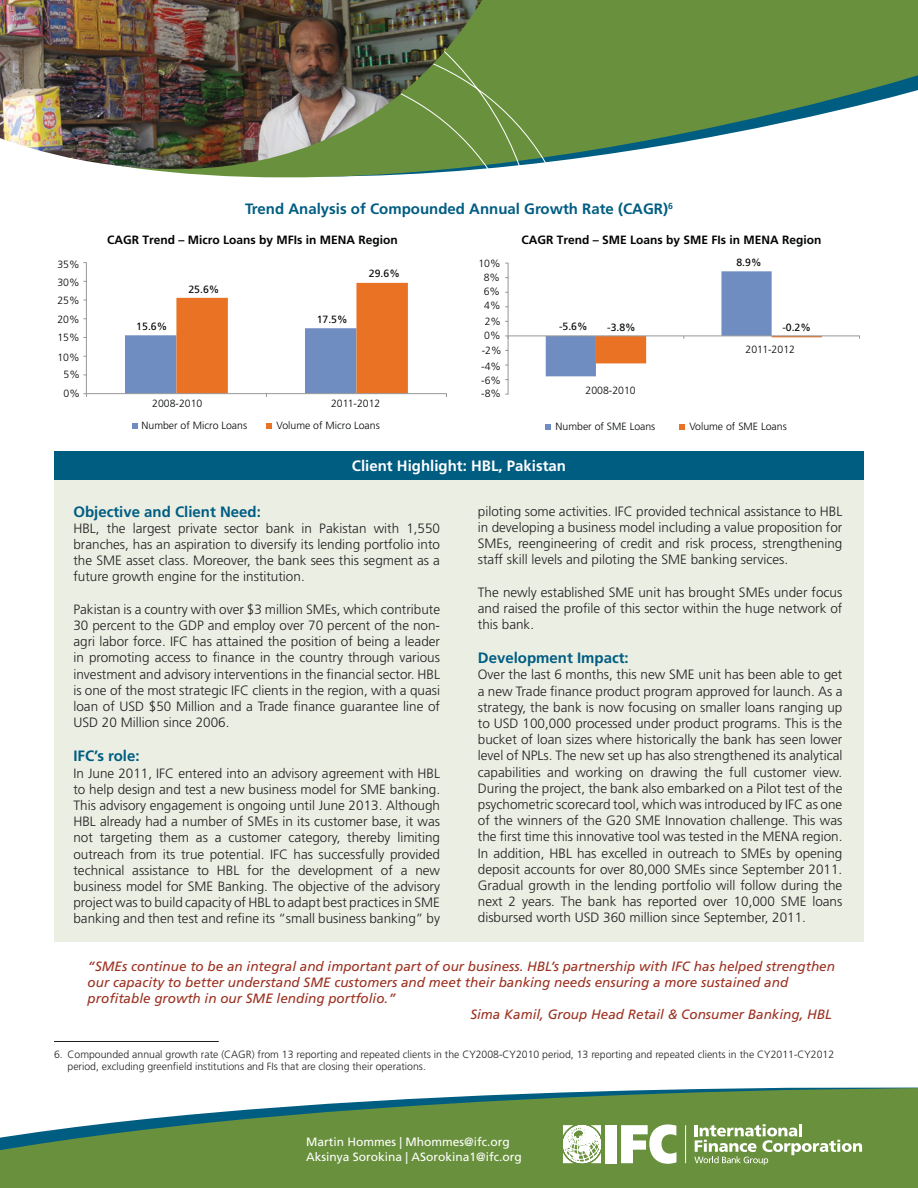
<style>
.page{position:relative;width:918px;height:1188px;background:#fff}
.page>*{position:absolute;margin:0;border:0;box-sizing:border-box;transform-origin:0 0}
.L2{font:700 15px "Frutiger";color:#005d82}
.L2-2{font:700 15px "Frutiger";color:#fff}
.body_text{font:300 13.5px/16.2px "Frutiger";color:#231f20;text-align:justify}
.Tagline{font:italic 13.5px "Frutiger";color:#9c3121}
.t1{font:700 12px "Frutiger";color:#030505}
.t2{font:12px "Frutiger";color:#fff}
.Footnote_text{font:300 10.5px/12.6px "Frutiger";color:#231f20}
.t3{font:300 10.5px "Frutiger";color:#030505}
.t4{font:10.5px "Frutiger";color:#030505}
</style>
<div class="page">
<svg style="left:0;top:1088px;width:918px;height:100px;fill:#69913d"></svg>
<div style="left:54px;top:477px;width:810px;height:465px;background:#ebeee3"></div>
<div style="left:54px;top:452px;width:810px;height:28px;background:#005d82"></div>
<hr style="left:685px;top:1126px;width:1px;height:37px;background:#fff">
<div style="left:605px;top:1125px;width:12px;height:38px;background:#fff"></div>
<svg style="left:621px;top:1124px;width:55px;height:40px"></svg>
<svg style="left:694px;top:1124px;width:168px;height:41px;background:#8dab6b"></svg>
<svg style="left:563px;top:1124px;width:40px;height:41px"></svg>
<hr style="left:54px;top:1041px;width:165px;height:1px;background:#231f20">
<svg style="left:588px;top:0;width:330px;height:157px;fill:#69913d"></svg>
<svg style="left:160px;top:0;width:428px;height:426px"></svg>
<img style="left:0;top:0;width:482px;height:171px">
<svg style="left:267px;top:423px;width:5px;height:5px"></svg>
<svg style="left:132px;top:423px;width:5px;height:5px"></svg>
<svg style="left:680px;top:424px;width:5px;height:5px"></svg>
<svg style="left:546px;top:424px;width:5px;height:5px"></svg>
<hr style="left:86px;top:263px;width:1px;height:131px;background:#989898">
<hr style="left:86px;top:393px;width:360px;height:1px;background:#989898">
<svg style="left:125px;top:283px;width:283px;height:114px"></svg>
<hr style="left:508px;top:263px;width:1px;height:131px;background:#989898">
<hr style="left:508px;top:336px;width:352px;height:1px;background:#989898">
<svg style="left:546px;top:271px;width:276px;height:105px"></svg>
<p class="L2" style="left:245px;top:200px;width:429px">Trend Analysis of Compounded Annual Growth Rate (CAGR)<sup>6</sup></p>
<p class="t1" style="left:107px;top:233px;width:292px">CAGR Trend – Micro Loans by MFIs in MENA Region</p>
<p class="t1" style="left:521px;top:233px;width:301px">CAGR Trend – SME Loans by SME FIs in MENA Region</p>
<p class="t3" style="left:57px;top:258px;width:24px">35%</p>
<p class="t3" style="left:57px;top:277px;width:24px">30%</p>
<p class="t3" style="left:57px;top:294px;width:24px">25%</p>
<p class="t4" style="left:188px;top:283px;width:32px">25.6%</p>
<p class="t4" style="left:369px;top:267px;width:32px">29.6%</p>
<p class="t3" style="left:478px;top:258px;width:24px">10%</p>
<p class="t3" style="left:484px;top:272px;width:18px">8%</p>
<p class="t3" style="left:484px;top:286px;width:18px">6%</p>
<p class="t3" style="left:484px;top:300px;width:18px">4%</p>
<p class="t4" style="left:736px;top:256px;width:27px">8.9%</p>
<p class="t3" style="left:57px;top:313px;width:24px">20%</p>
<p class="t3" style="left:57px;top:331px;width:24px">15%</p>
<p class="t4" style="left:136px;top:321px;width:32px">15.6%</p>
<p class="t4" style="left:317px;top:313px;width:32px">17.5%</p>
<p class="t3" style="left:485px;top:315px;width:18px">2%</p>
<p class="t3" style="left:484px;top:329px;width:18px">0%</p>
<p class="t4" style="left:559px;top:320px;width:30px">-5.6%</p>
<p class="t4" style="left:607px;top:321px;width:30px">-3.8%</p>
<p class="t4" style="left:782px;top:321px;width:30px">-0.2%</p>
<p class="t3" style="left:57px;top:351px;width:24px">10%</p>
<p class="t3" style="left:64px;top:369px;width:18px">5%</p>
<p class="t3" style="left:482px;top:345px;width:21px">-2%</p>
<p class="t3" style="left:481px;top:360px;width:21px">-4%</p>
<p class="t3" style="left:481px;top:374px;width:21px">-6%</p>
<p class="t3" style="left:746px;top:344px;width:51px">2011-2012</p>
<p class="t3" style="left:64px;top:388px;width:18px">0%</p>
<p class="t3" style="left:152px;top:397px;width:52px">2008-2010</p>
<p class="t3" style="left:331px;top:397px;width:51px">2011-2012</p>
<p class="t3" style="left:481px;top:388px;width:21px">-8%</p>
<p class="t3" style="left:586px;top:384px;width:52px">2008-2010</p>
<p class="t3" style="left:142px;top:420px;width:107px">Number of Micro Loans</p>
<p class="t3" style="left:277px;top:420px;width:105px">Volume of Micro Loans</p>
<p class="t3" style="left:556px;top:420px;width:101px">Number of SME Loans</p>
<p class="t3" style="left:689px;top:420px;width:99px">Volume of SME Loans</p>
<p class="L2-2" style="left:352px;top:457px;width:216px">Client Highlight: HBL, Pakistan</p>
<p class="L2" style="left:73px;top:502px;width:189px">Objective and Client Need:</p>
<p class="body_text" style="left:73px;top:520px;width:368px">HBL, the largest private sector bank in Pakistan with 1,550 branches, has an aspiration to diversify its lending portfolio into the SME asset class. Moreover, the bank sees this segment as a future growth engine for the institution.</p>
<p class="body_text" style="left:73px;top:601px;width:368px">Pakistan is a country with over $3 million SMEs, which contribute 30 percent to the GDP and employ over 70 percent of the non&shy;agri labor force. IFC has attained the position of being a leader in promoting access to finance in the country through various investment and advisory interventions in the financial sector. HBL is one of the most strategic IFC clients in the region, with a quasi loan of USD $50 Million and a Trade finance guarantee line of USD 20 Million since 2006.</p>
<p class="L2" style="left:73px;top:747px;width:68px">IFC’s role:</p>
<p class="body_text" style="left:73px;top:765px;width:368px">In June 2011, IFC entered into an advisory agreement with HBL to help design and test a new business model for SME banking.<br>This advisory engagement is ongoing until June 2013. Although HBL already had a number of SMEs in its customer base, it was not targeting them as a customer category, thereby limiting outreach from its true potential. IFC has successfully provided technical assistance to HBL for the development of a new business model for SME Banking. The objective of the advisory project was to build capacity of HBL to adapt best practices in SME banking and then test and refine its “small business banking” by</p>
<p class="body_text" style="left:478px;top:503px;width:366px">piloting some activities. IFC provided technical assistance to HBL in developing a business model including a value proposition for SMEs, reengineering of credit and risk process, strengthening staff skill levels and piloting the SME banking services.</p>
<p class="body_text" style="left:478px;top:584px;width:366px">The newly established SME unit has brought SMEs under focus and raised the profile of this sector within the huge network of this bank.</p>
<p class="L2" style="left:478px;top:649px;width:152px">Development Impact:</p>
<p class="body_text" style="left:478px;top:667px;width:366px">Over the last 6 months, this new SME unit has been able to get a new Trade finance product program approved for launch. As a strategy, the bank is now focusing on smaller loans ranging up to USD 100,000 processed under product programs. This is the bucket of loan sizes where historically the bank has seen lower level of NPLs. The new set up has also strengthened its analytical capabilities and working on drawing the full customer view.<br>During the project, the bank also embarked on a Pilot test of the psychometric scorecard tool, which was introduced by IFC as one of the winners of the G20 SME Innovation challenge. This was the first time this innovative tool was tested in the MENA region.<br>In addition, HBL has excelled in outreach to SMEs by opening deposit accounts for over 80,000 SMEs since September 2011.<br>Gradual growth in the lending portfolio will follow during the next 2 years. The bank has reported over 10,000 SME loans disbursed worth USD 360 million since September, 2011.</p>
<p class="Tagline" style="left:88px;top:958px;width:749px">“SMEs continue to be an integral and important part of our business. HBL’s partnership with IFC has helped strengthen</p>
<p class="Tagline" style="left:88px;top:974px;width:702px">our capacity to better understand SME customers and meet their banking needs ensuring a more sustained and</p>
<p class="Tagline" style="left:88px;top:991px;width:310px">profitable growth in our SME lending portfolio.”</p>
<p class="Tagline" style="left:470px;top:1007px;width:363px">Sima Kamil, Group Head Retail &amp; Consumer Banking, HBL</p>
<p class="Footnote_text" style="left:68px;top:1048px;width:768px;text-indent:-14px">6. Compounded annual growth rate (CAGR) from 13 reporting and repeated clients in the CY2008-CY2010 period, 13 reporting and repeated clients in the CY2011-CY2012 period, excluding greenfield institutions and FIs that are closing their operations.</p>
<p class="t2" style="left:306px;top:1135px;width:205px">Martin Hommes | Mhommes@ifc.org</p>
<p class="t2" style="left:306px;top:1149px;width:217px">Aksinya Sorokina | ASorokina1@ifc.org</p>
</div>
